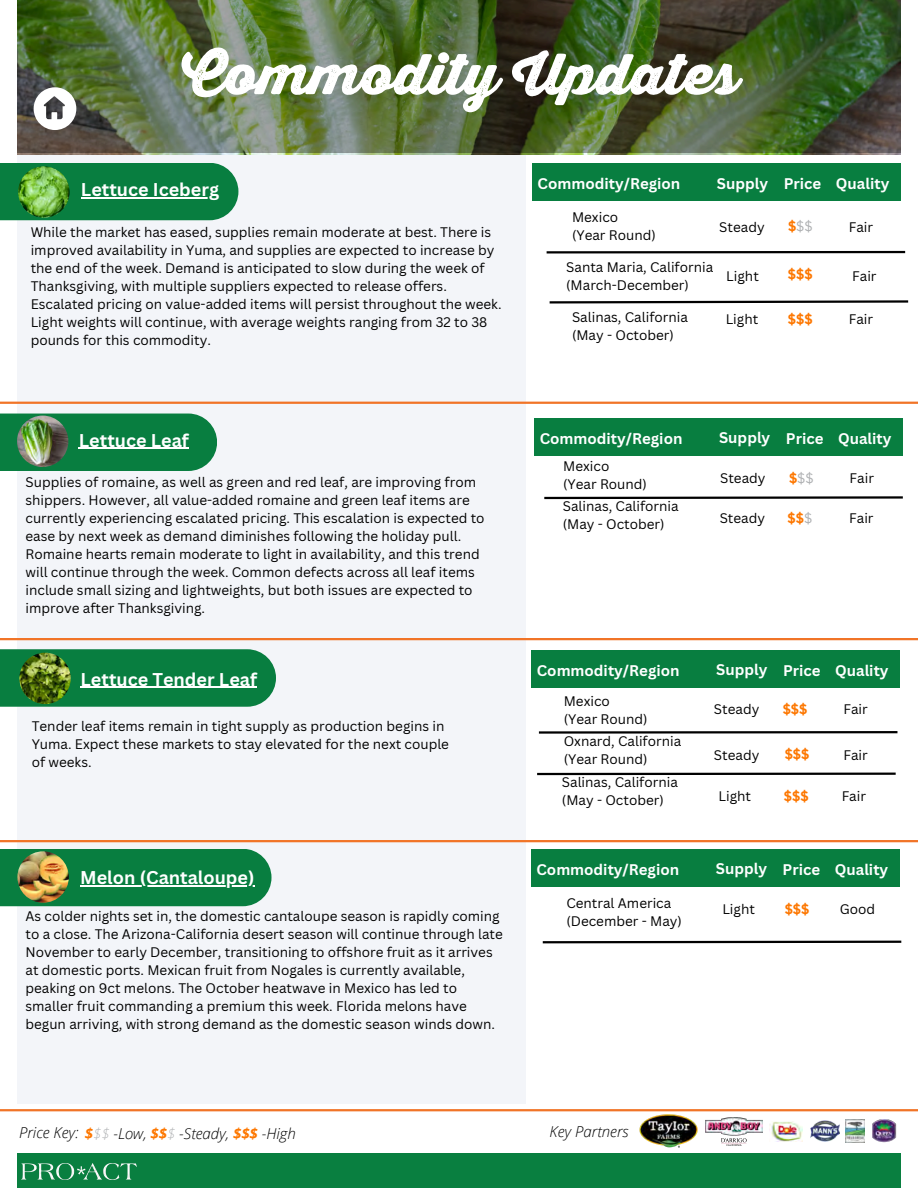
<style>
.page{position:relative;width:918px;height:1188px;background:#fff}
.page>*{position:absolute;margin:0;border:0;box-sizing:border-box;transform-origin:0 0}
.t1{font:55.65px "Thirsty Rough Blk";color:#fff}
.t2{font:700 18px "Canva Sans";color:#fff}
.t3{font:700 15px "Canva Sans";color:#fff}
.t4{font:italic 300 15px "Open Sans";color:#000}
.t5{font:13.5px/18px "Canva Sans";color:#000}
.t6{font:700 13.5px "Canva Sans";color:#fd7700}
.t7{font:13.5px "Canva Sans";color:#afb1b3}
.s1{font-weight:700;color:#fd7700}
.s2{font-weight:400;color:#afb1b3}
.s3{color:#afb1b3}
</style>
<div class="page">
<div style="left:17px;top:1153px;width:884px;height:35px;background:#097f40"></div>
<img style="left:22px;top:1163px;width:115px;height:17px">
<hr style="left:0;top:1109px;width:918px;height:2px;background:#f17427">
<div style="left:534px;top:418px;width:369px;height:38px;background:#087e40"></div>
<div style="left:532px;top:164px;width:369px;height:37px;background:#087e40"></div>
<div style="left:531px;top:650px;width:369px;height:38px;background:#087e40"></div>
<div style="left:17px;top:155px;width:508px;height:948px;background:#f3f5f9"></div>
<hr style="left:0;top:402px;width:918px;height:2px;background:#f17427">
<hr style="left:0;top:638px;width:918px;height:2px;background:#f17427">
<hr style="left:0;top:840px;width:918px;height:2px;background:#f17427">
<div style="left:531px;top:849px;width:369px;height:38px;background:#087e40"></div>
<div style="left:0;top:414px;width:217px;height:57px;background:#087e40"></div>
<img style="left:17px;top:416px;width:51px;height:51px;border-radius:50%">
<svg style="left:0;top:649px;width:276px;height:58px;background:#138349"></svg>
<img style="left:19px;top:653px;width:52px;height:51px;border-radius:50%">
<div style="left:0;top:849px;width:272px;height:57px;background:#087e40"></div>
<img style="left:17px;top:851px;width:52px;height:52px;border-radius:50%">
<div style="left:0;top:163px;width:238px;height:57px;background:#087e40"></div>
<img style="left:18px;top:166px;width:52px;height:52px;border-radius:50%">
<img style="left:637px;top:1109px;width:64px;height:39px">
<img style="left:705px;top:1118px;width:58px;height:28px">
<img style="left:770px;top:1121px;width:33px;height:20px">
<img style="left:811px;top:1121px;width:29px;height:20px">
<img style="left:845px;top:1119px;width:20px;height:24px">
<img style="left:872px;top:1119px;width:25px;height:24px">
<hr style="left:547px;top:251px;width:358px;height:2px;background:#000">
<svg style="left:549px;top:300px;width:360px;height:4px"></svg>
<hr style="left:539px;top:731px;width:358px;height:3px;background:#000">
<svg style="left:542px;top:940px;width:360px;height:4px"></svg>
<svg style="left:544px;top:496px;width:359px;height:4px"></svg>
<hr style="left:537px;top:773px;width:359px;height:2px;background:#000">
<img style="left:17px;top:0;width:884px;height:153px">
<svg style="left:34px;top:87px;width:42px;height:43px"></svg>
<hr style="left:79px;top:448px;width:110px;height:1px;background:#fff">
<hr style="left:81px;top:197px;width:138px;height:1px;background:#fff">
<hr style="left:81px;top:687px;width:176px;height:1px;background:#fff">
<hr style="left:80px;top:885px;width:175px;height:2px;background:#fff">
<p class="t1" style="left:182px;top:42px;width:558px">Commodity Updates</p>
<h3 class="t2" style="left:81px;top:177px;width:140px">Lettuce Iceberg</h3>
<h3 class="t5" style="left:31px;top:222px;width:472px">While the market has eased, supplies remain moderate at best. There is improved availability in Yuma, and supplies are expected to increase by the end of the week. Demand is anticipated to slow during the week of Thanksgiving, with multiple suppliers expected to release offers.<br>Escalated pricing on value-added items will persist throughout the week.<br>Light weights will continue, with average weights ranging from 32 to 38 pounds for this commodity.</h3>
<h3 class="t2" style="left:79px;top:427px;width:112px">Lettuce Leaf</h3>
<h3 class="t5" style="left:26px;top:473px;width:461px">Supplies of romaine, as well as green and red leaf, are improving from shippers. However, all value-added romaine and green leaf items are currently experiencing escalated pricing. This escalation is expected to ease by next week as demand diminishes following the holiday pull.<br>Romaine hearts remain moderate to light in availability, and this trend will continue through the week. Common defects across all leaf items include small sizing and lightweights, but both issues are expected to improve after Thanksgiving.</h3>
<h3 class="t2" style="left:81px;top:666px;width:178px">Lettuce Tender Leaf</h3>
<p class="t5" style="left:32px;top:717px;width:419px">Tender leaf items remain in tight supply as production begins in<br>Yuma. Expect these markets to stay elevated for the next couple of weeks.</p>
<p class="t2" style="left:80px;top:865px;width:176px">Melon (Cantaloupe)</p>
<h3 class="t5" style="left:26px;top:907px;width:479px">As colder nights set in, the domestic cantaloupe season is rapidly coming to a close. The Arizona-California desert season will continue through late November to early December, transitioning to offshore fruit as it arrives at domestic ports. Mexican fruit from Nogales is currently available, peaking on 9ct melons. The October heatwave in Mexico has led to smaller fruit commanding a premium this week. Florida melons have begun arriving, with strong demand as the domestic season winds down.</h3>
<p class="t3" style="left:538px;top:173px;width:144px">Commodity/Region</p>
<p class="t3" style="left:717px;top:173px;width:53px">Supply</p>
<p class="t3" style="left:784px;top:173px;width:39px">Price</p>
<p class="t3" style="left:836px;top:173px;width:55px">Quality</p>
<p class="t5" style="left:572px;top:208px;width:48px">Mexico</p>
<p class="t5" style="left:572px;top:226px;width:85px">(Year Round)</p>
<p class="t5" style="left:566px;top:258px;width:148px">Santa Maria, California</p>
<p class="t5" style="left:566px;top:276px;width:124px">(March-December)</p>
<p class="t5" style="left:719px;top:217px;width:47px">Steady</p>
<p class="t5" style="left:726px;top:267px;width:34px">Light</p>
<p class="t7" style="left:788px;top:217px;width:26px"><span class="s1">$</span>$$</p>
<p class="t6" style="left:788px;top:265px;width:26px">$$$</p>
<p class="t5" style="left:849px;top:217px;width:26px">Fair</p>
<p class="t5" style="left:852px;top:267px;width:26px">Fair</p>
<h3 class="t5" style="left:572px;top:308px;width:117px">Salinas, California</h3>
<h3 class="t5" style="left:572px;top:326px;width:103px">(May - October)</h3>
<p class="t5" style="left:726px;top:310px;width:34px">Light</p>
<h3 class="t6" style="left:788px;top:310px;width:26px">$$$</h3>
<h3 class="t5" style="left:849px;top:310px;width:26px">Fair</h3>
<p class="t3" style="left:540px;top:428px;width:144px">Commodity/Region</p>
<p class="t3" style="left:719px;top:427px;width:53px">Supply</p>
<p class="t3" style="left:786px;top:428px;width:39px">Price</p>
<p class="t3" style="left:838px;top:428px;width:55px">Quality</p>
<h3 class="t5" style="left:563px;top:457px;width:48px">Mexico</h3>
<h3 class="t5" style="left:563px;top:475px;width:85px">(Year Round)</h3>
<h3 class="t5" style="left:720px;top:468px;width:47px">Steady</h3>
<h3 class="t5" style="left:850px;top:468px;width:26px">Fair</h3>
<p class="t7" style="left:789px;top:468px;width:26px"><span class="s1">$</span>$$</p>
<p class="t5" style="left:563px;top:497px;width:117px">Salinas, California</p>
<p class="t5" style="left:563px;top:515px;width:103px">(May - October)</p>
<p class="t5" style="left:720px;top:509px;width:47px">Steady</p>
<p class="t6" style="left:788px;top:509px;width:26px">$$<span class="s2">$</span></p>
<p class="t5" style="left:849px;top:509px;width:26px">Fair</p>
<p class="t3" style="left:537px;top:660px;width:144px">Commodity/Region</p>
<p class="t3" style="left:716px;top:659px;width:53px">Supply</p>
<p class="t3" style="left:783px;top:660px;width:39px">Price</p>
<p class="t3" style="left:835px;top:660px;width:55px">Quality</p>
<p class="t5" style="left:564px;top:691px;width:48px">Mexico</p>
<p class="t5" style="left:564px;top:709px;width:85px">(Year Round)</p>
<p class="t5" style="left:564px;top:732px;width:119px">Oxnard, California</p>
<p class="t5" style="left:564px;top:750px;width:85px">(Year Round)</p>
<p class="t6" style="left:783px;top:699px;width:26px">$$$</p>
<p class="t5" style="left:714px;top:700px;width:47px">Steady</p>
<p class="t5" style="left:843px;top:700px;width:26px">Fair</p>
<p class="t5" style="left:714px;top:745px;width:47px">Steady</p>
<p class="t6" style="left:785px;top:745px;width:26px">$$$</p>
<p class="t6" style="left:784px;top:787px;width:26px">$$$</p>
<p class="t5" style="left:843px;top:745px;width:26px">Fair</p>
<p class="t5" style="left:562px;top:773px;width:117px">Salinas, California</p>
<p class="t5" style="left:562px;top:791px;width:103px">(May - October)</p>
<p class="t5" style="left:719px;top:787px;width:34px">Light</p>
<p class="t5" style="left:842px;top:787px;width:26px">Fair</p>
<p class="t3" style="left:536px;top:858px;width:144px">Commodity/Region</p>
<h3 class="t3" style="left:716px;top:858px;width:53px">Supply</h3>
<p class="t3" style="left:783px;top:858px;width:39px">Price</p>
<p class="t3" style="left:835px;top:858px;width:55px">Quality</p>
<p class="t5" style="left:566px;top:894px;width:106px">Central America</p>
<p class="t5" style="left:566px;top:912px;width:117px">(December - May)</p>
<p class="t5" style="left:722px;top:900px;width:34px">Light</p>
<p class="t6" style="left:785px;top:900px;width:26px">$$$</p>
<p class="t5" style="left:840px;top:900px;width:37px">Good</p>
<p class="t4" style="left:19px;top:1123px;width:278px">Price Key: <span class="s1">$</span><span class="s3">$$</span> -Low, <span class="s1">$$</span><span class="s3">$</span> -Steady, <span class="s1">$$$</span> -High</p>
<h3 class="t4" style="left:550px;top:1121px;width:81px">Key Partners</h3>
</div>
